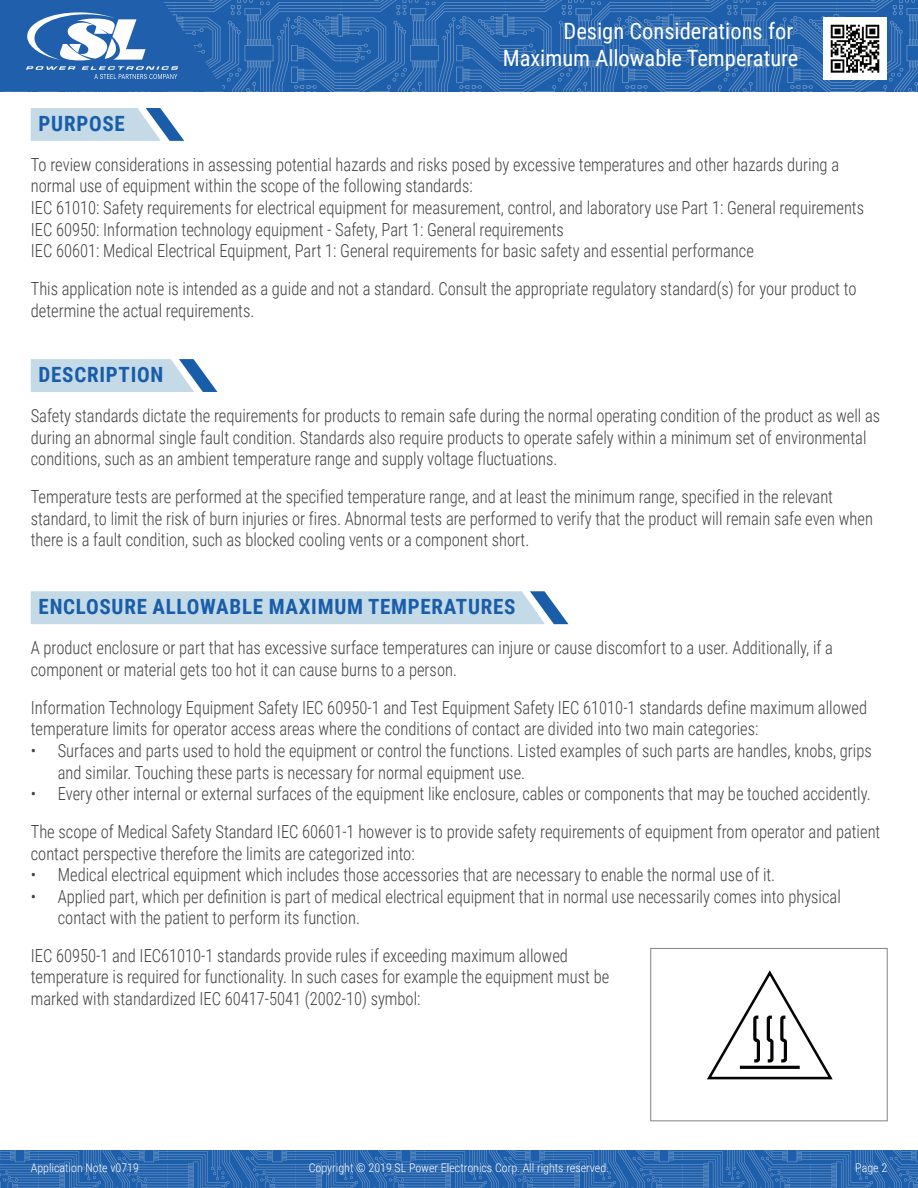
<style>
.page{position:relative;width:918px;height:1188px;background:#fff}
.page>*{position:absolute;margin:0;border:0;box-sizing:border-box;transform-origin:0 0}
.t1{font:22.5px/27px "Roboto Condensed";color:#fff;text-align:right}
.t2{font:700 21px "Roboto Condensed";letter-spacing:.035em;color:#195da9}
.t3{font:300 18px/21.6px "Roboto Condensed";color:#413f41;scale:.92 1}
.t4{font:300 12px "Roboto Condensed";color:#fff}
</style>
<div class="page">
<img style="left:0;top:1150px;width:918px;height:38px">
<img style="left:225px;top:0;width:693px;height:91px">
<svg style="left:0;top:0;width:225px;height:92px;background:#4077b8"></svg>
<img style="left:824px;top:17px;width:62px;height:63px">
<svg style="left:31px;top:108px;width:153px;height:33px;background:#bbd3e4"></svg>
<svg style="left:31px;top:359px;width:186px;height:33px;background:#bdd4e4"></svg>
<svg style="left:31px;top:591px;width:537px;height:33px;background:#c2d8e6"></svg>
<svg style="left:707px;top:970px;width:126px;height:110px"></svg>
<div style="left:651px;top:948px;width:236px;height:173px;border:1px solid #808285"></div>
<p class="t1" style="left:503px;top:16px;width:297px">Design Considerations for<br>Maximum Allowable Temperature</p>
<p class="t2" style="left:39px;top:109px;width:88px">PURPOSE</p>
<p class="t3" style="left:31px;top:153px;width:907px">To review considerations in assessing potential hazards and risks posed by excessive temperatures and other hazards during a normal use of equipment within the scope of the following standards:<br>IEC 61010: Safety requirements for electrical equipment for measurement, control, and laboratory use Part 1: General requirements IEC 60950: Information technology equipment - Safety, Part 1: General requirements<br>IEC 60601: Medical Electrical Equipment, Part 1: General requirements for basic safety and essential performance</p>
<p class="t3" style="left:31px;top:277px;width:899px">This application note is intended as a guide and not a standard. Consult the appropriate regulatory standard(s) for your product to determine the actual requirements.</p>
<p class="t2" style="left:39px;top:360px;width:126px">DESCRIPTION</p>
<p class="t3" style="left:31px;top:404px;width:925px">Safety standards dictate the requirements for products to remain safe during the normal operating condition of the product as well as during an abnormal single fault condition. Standards also require products to operate safely within a minimum set of environmental conditions, such as an ambient temperature range and supply voltage fluctuations.</p>
<p class="t3" style="left:31px;top:485px;width:917px">Temperature tests are performed at the specified temperature range, and at least the minimum range, specified in the relevant standard, to limit the risk of burn injuries or fires. Abnormal tests are performed to verify that the product will remain safe even when there is a fault condition, such as blocked cooling vents or a component short.</p>
<p class="t2" style="left:39px;top:592px;width:478px">ENCLOSURE ALLOWABLE MAXIMUM TEMPERATURES</p>
<p class="t3" style="left:31px;top:637px;width:874px">A product enclosure or part that has excessive surface temperatures can injure or cause discomfort to a user. Additionally, if a component or material gets too hot it can cause burns to a person.</p>
<p class="t3" style="left:31px;top:696px;width:911px">Information Technology Equipment Safety IEC 60950-1 and Test Equipment Safety IEC 61010-1 standards define maximum allowed temperature limits for operator access areas where the conditions of contact are divided into two main categories:</p>
<p class="t3" style="left:58px;top:739px;width:886px;text-indent:-27px">• Surfaces and parts used to hold the equipment or control the functions. Listed examples of such parts are handles, knobs, grips and similar. Touching these parts is necessary for normal equipment use.</p>
<p class="t3" style="left:31px;top:774px;width:925px;line-height:37.8px">• Every other internal or external surfaces of the equipment like enclosure, cables or components that may be touched accidently.<br>The scope of Medical Safety Standard IEC 60601-1 however is to provide safety requirements of equipment from operator and patient</p>
<p class="t3" style="left:31px;top:842px;width:419px">contact perspective therefore the limits are categorized into:</p>
<p class="t3" style="left:31px;top:863px;width:811px">• Medical electrical equipment which includes those accessories that are necessary to enable the normal use of it.</p>
<p class="t3" style="left:58px;top:885px;width:853px;text-indent:-27px">• Applied part, which per definition is part of medical electrical equipment that in normal use necessarily comes into physical contact with the patient to perform its function.</p>
<p class="t3" style="left:31px;top:944px;width:630px">IEC 60950-1 and IEC61010-1 standards provide rules if exceeding maximum allowed temperature is required for functionality. In such cases for example the equipment must be marked with standardized IEC 60417-5041 (2002-10) symbol:</p>
<p class="t4" style="left:31px;top:1159px;width:110px">Application Note v0719</p>
<p class="t4" style="left:309px;top:1159px;width:302px">Copyright © 2019 SL Power Electronics Corp. All rights reserved.</p>
<p class="t4" style="left:855px;top:1159px;width:33px">Page 2</p>
</div>
